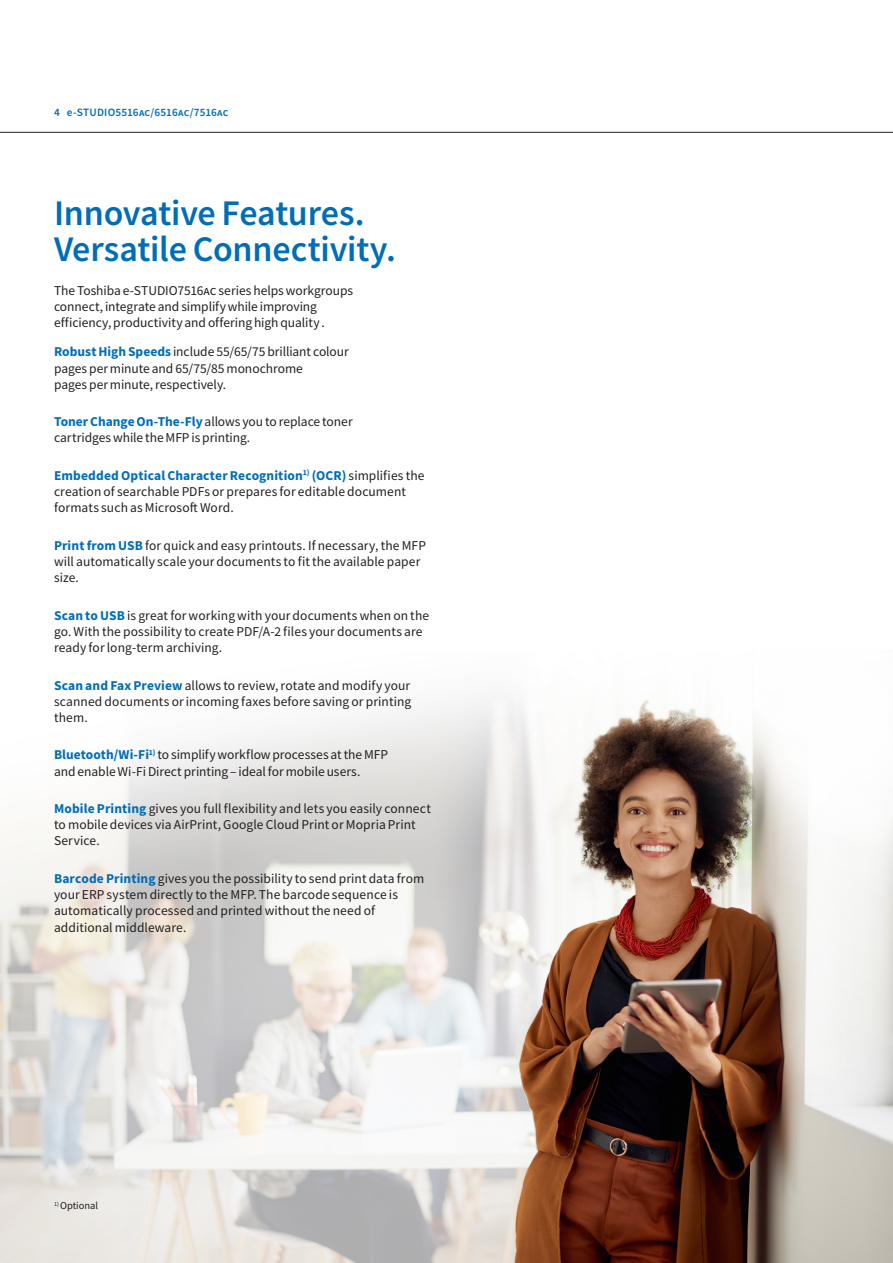
<style>
.page{position:relative;width:893px;height:1263px;background:#fff}
.page>*{position:absolute;margin:0;border:0;box-sizing:border-box;transform-origin:0 0}
.Section_title_gradie{font:500 36px/36px "Toshiba Sans";letter-spacing:-.005em;color:#006db7}
.Main_text_BLACK{font:13.5px/16.2px "Toshiba Sans";letter-spacing:.005em;color:#231f20}
.t1{font:500 11.25px "Toshiba Sans";letter-spacing:.015em;color:#006db7}
.t2{font:10.5px "Toshiba Sans";color:#231f20}
.s1{font-weight:700;color:#006db7}
</style>
<div class="page">
<hr style="left:0;top:132px;width:893px;height:1px;background:#231f20">
<img style="left:0;top:698px;width:893px;height:565px">
<p class="t1" style="left:54px;top:104px;width:176px">4 e-STUDIO5516ac/6516ac/7516ac</p>
<p class="Section_title_gradie" style="left:54px;top:195px;width:343px">Innovative Features.<br>Versatile Connectivity.</p>
<p class="Main_text_BLACK" style="left:54px;top:282px;width:301px">The Toshiba e-STUDIO7516ac series helps workgroups connect, integrate and simplify while improving efficiency, productivity and offering high quality .</p>
<p class="Main_text_BLACK" style="left:54px;top:344px;width:296px"><span class="s1">Robust High Speeds</span> include 55/65/75 brilliant colour pages per minute and 65/75/85 monochrome<br>pages per minute, respectively.</p>
<p class="Main_text_BLACK" style="left:54px;top:414px;width:300px"><span class="s1">Toner Change On-The-Fly</span> allows you to replace toner cartridges while the MFP is printing.</p>
<p class="Main_text_BLACK" style="left:54px;top:467px;width:372px"><span class="s1">Embedded Optical Character Recognition</span><sup>1)</sup> <span class="s1">(OCR)</span> simplifies the creation of searchable PDFs or prepares for editable document formats such as Microsoft Word.</p>
<p class="Main_text_BLACK" style="left:54px;top:537px;width:374px"><span class="s1">Print from USB</span> for quick and easy printouts. If necessary, the MFP will automatically scale your documents to fit the available paper size.</p>
<p class="Main_text_BLACK" style="left:54px;top:607px;width:377px"><span class="s1">Scan to USB</span> is great for working with your documents when on the go. With the possibility to create PDF/A-2 files your documents are ready for long-term archiving.</p>
<p class="Main_text_BLACK" style="left:54px;top:677px;width:359px;text-align:justify"><span class="s1">Scan and Fax Preview</span> allows to review, rotate and modify your scanned documents or incoming faxes before saving or printing them.</p>
<p class="Main_text_BLACK" style="left:54px;top:747px;width:336px"><span class="s1">Bluetooth/Wi-Fi</span><sup>1)</sup> to simplify workflow processes at the MFP and enable Wi-Fi Direct printing – ideal for mobile users.</p>
<p class="Main_text_BLACK" style="left:54px;top:800px;width:378px"><span class="s1">Mobile Printing</span> gives you full flexibility and lets you easily connect to mobile devices via AirPrint, Google Cloud Print or Mopria Print<br>Service.</p>
<p class="Main_text_BLACK" style="left:54px;top:870px;width:372px"><span class="s1">Barcode Printing</span> gives you the possibility to send print data from your ERP system directly to the MFP. The barcode sequence is automatically processed and printed without the need of additional middleware.</p>
<p class="t2" style="left:54px;top:1199px;width:46px"><sup>1)</sup> Optional</p>
</div>
